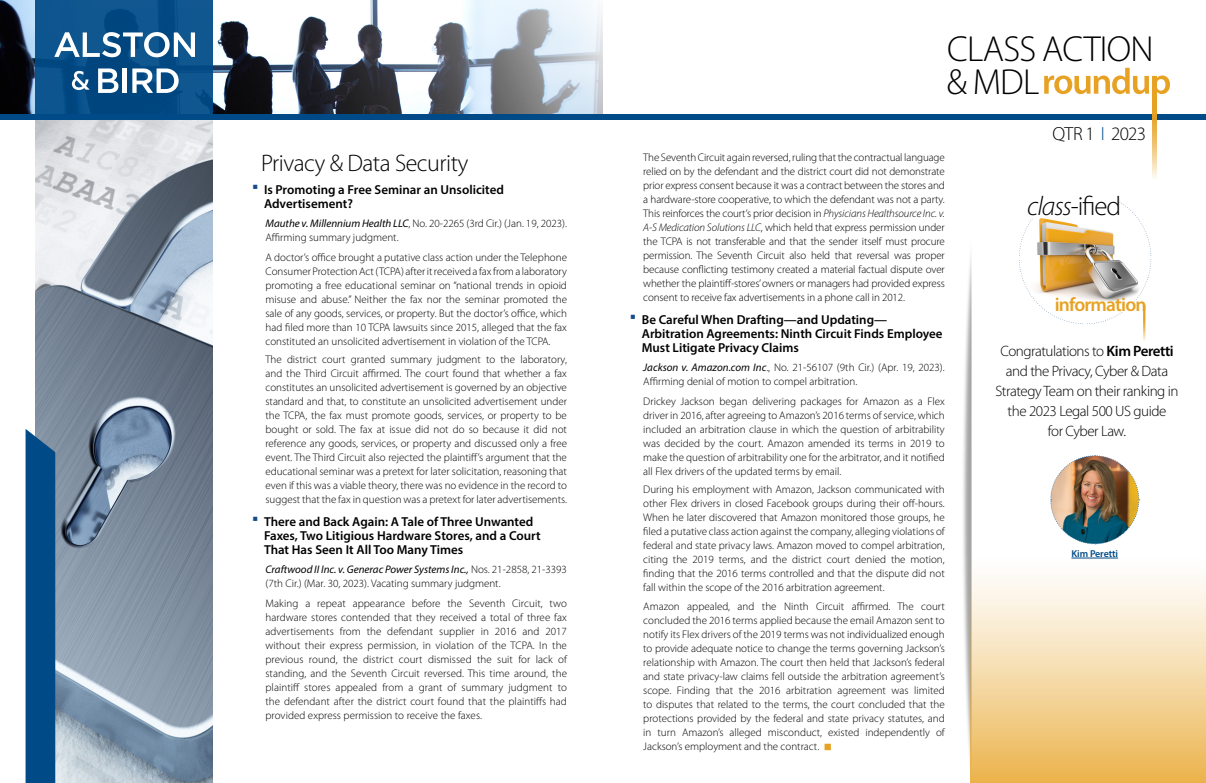
<style>
.page{position:relative;width:1206px;height:783px;background:#fff}
.page>*{position:absolute;margin:0;border:0;box-sizing:border-box;transform-origin:0 0}
.t1{font:300 36.3px/33.1px "Myriad Pro";letter-spacing:-.02em;color:#000}
.t2{font:300 27px "Myriad Pro";color:#000}
.Heading{font:300 24px "Myriad Pro";letter-spacing:-.02em;color:#000}
.t3{font:600 19.4px "Myriad Pro";letter-spacing:-.04em;color:#e7a223}
.t4{font:300 19px "Myriad Pro";letter-spacing:-.04em;color:#000}
.classified{font:300 15px/20px "Myriad Pro";letter-spacing:-.03em;color:#000;text-align:center}
.t5{font:600 13px/14px "Myriad Pro";color:#000}
.body{font:300 11px/14px "Myriad Pro";color:#000;text-align:justify}
.Case_Name{font:300 11px/14px "Myriad Pro";color:#000}
.photo_name{font:600 10px "Myriad Pro";letter-spacing:-.01em;color:#004b87}
.s1{font-weight:400;font-style:italic}
.s2{color:#004b87}
.s3{font-style:italic}
.s4{color:#e7a223}
.s5{font-weight:600}
</style>
<div class="page">
<img style="left:36px;top:120px;width:177px;height:663px">
<img style="left:0;top:0;width:603px;height:114px">
<div style="left:0;top:114px;width:634px;height:6px;background:#004b87"></div>
<div style="left:630px;top:114px;width:576px;height:6px;background:#004b87"></div>
<div style="left:26px;top:429px;width:29px;height:354px;background:#004b87"></div>
<div style="left:36px;top:0;width:177px;height:119px;background:linear-gradient(to right,#095089,#0c5189)"></div>
<svg style="left:54px;top:32px;width:141px;height:25px"></svg>
<svg style="left:72px;top:71px;width:18px;height:19px"></svg>
<svg style="left:98px;top:69px;width:20px;height:24px"></svg>
<hr style="left:123px;top:69px;width:4px;height:24px;background:#fff">
<svg style="left:132px;top:69px;width:47px;height:24px"></svg>
<svg style="left:1152px;top:101px;width:5px;height:77px"></svg>
<svg style="left:1044px;top:68px;width:126px;height:33px"></svg>
<img style="left:963px;top:255px;width:9px;height:504px">
<svg style="left:970px;top:384px;width:236px;height:399px"></svg>
<hr style="left:1071px;top:558px;width:47px;height:1px;background:#004b87">
<img style="left:1050px;top:455px;width:90px;height:90px">
<svg style="left:1019px;top:202px;width:132px;height:139px"></svg>
<p class="Heading" style="left:261px;top:149px;width:209px">Privacy &amp; Data Security</p>
<p class="t5" style="left:264px;top:182px;width:241px">Is Promoting a Free Seminar an Unsolicited<br>Advertisement?</p>
<p class="Case_Name" style="left:266px;top:216px;width:303px"><span class="s1">Mauthe v. Millennium Health LLC</span>, No. 20-2265 (3rd Cir.) (Jan. 19, 2023).<br>Affirming summary judgment.</p>
<p class="body" style="left:266px;top:250px;width:303px">A doctor’s office brought a putative class action under the Telephone Consumer Protection Act (TCPA) after it received a fax from a laboratory promoting a free educational seminar on “national trends in opioid misuse and abuse.” Neither the fax nor the seminar promoted the sale of any goods, services, or property. But the doctor’s office, which had filed more than 10 TCPA lawsuits since 2015, alleged that the fax constituted an unsolicited advertisement in violation of the TCPA.</p>
<p class="body" style="left:266px;top:352px;width:303px">The district court granted summary judgment to the laboratory, and the Third Circuit affirmed. The court found that whether a fax constitutes an unsolicited advertisement is governed by an objective standard and that, to constitute an unsolicited advertisement under the TCPA, the fax must promote goods, services, or property to be bought or sold. The fax at issue did not do so because it did not reference any goods, services, or property and discussed only a free event. The Third Circuit also rejected the plaintiff’s argument that the educational seminar was a pretext for later solicitation, reasoning that even if this was a viable theory, there was no evidence in the record to suggest that the fax in question was a pretext for later advertisements.</p>
<p class="t5" style="left:264px;top:514px;width:278px">There and Back Again: A Tale of Three Unwanted<br>Faxes, Two Litigious Hardware Stores, and a Court<br>That Has Seen It All Too Many Times</p>
<p class="Case_Name" style="left:266px;top:562px;width:303px"><span class="s1">Craftwood II Inc. v. Generac Power Systems Inc.,</span> Nos. 21-2858, 21-3393 (7th Cir.) (Mar. 30, 2023). Vacating summary judgment.</p>
<p class="body" style="left:266px;top:596px;width:303px">Making a repeat appearance before the Seventh Circuit, two hardware stores contended that they received a total of three fax advertisements from the defendant supplier in 2016 and 2017 without their express permission, in violation of the TCPA. In the previous round, the district court dismissed the suit for lack of standing, and the Seventh Circuit reversed. This time around, the plaintiff stores appealed from a grant of summary judgment to the defendant after the district court found that the plaintiffs had provided express permission to receive the faxes.</p>
<h1 class="t1" style="left:947px;top:32px;width:208px">CLASS ACTION &amp; MDL</h1>
<h3 class="t4" style="left:1053px;top:122px;width:95px">QTR 1 <span class="s2">I</span> 2023</h3>
<p class="body" style="left:643px;top:150px;width:303px">The Seventh Circuit again reversed, ruling that the contractual language relied on by the defendant and the district court did not demonstrate prior express consent because it was a contract between the stores and a hardware-store cooperative, to which the defendant was not a party.<br>This reinforces the court’s prior decision in <span class="s3">Physicians Healthsource Inc. v.<br>A-S Medication Solutions LLC</span>, which held that express permission under the TCPA is not transferable and that the sender itself must procure permission. The Seventh Circuit also held that reversal was proper because conflicting testimony created a material factual dispute over whether the plaintiff-stores’ owners or managers had provided express consent to receive fax advertisements in a phone call in 2012.</p>
<p class="t5" style="left:642px;top:313px;width:302px">Be Careful When Drafting—and Updating—<br>Arbitration Agreements: Ninth Circuit Finds Employee<br>Must Litigate Privacy Claims</p>
<p class="Case_Name" style="left:643px;top:360px;width:303px"><span class="s1">Jackson v. Amazon.com Inc</span>., No. 21-56107 (9th Cir.) (Apr. 19, 2023).<br>Affirming denial of motion to compel arbitration.</p>
<p class="body" style="left:643px;top:394px;width:303px">Drickey Jackson began delivering packages for Amazon as a Flex driver in 2016, after agreeing to Amazon’s 2016 terms of service, which included an arbitration clause in which the question of arbitrability was decided by the court. Amazon amended its terms in 2019 to make the question of arbitrability one for the arbitrator, and it notified all Flex drivers of the updated terms by email.</p>
<p class="body" style="left:643px;top:482px;width:303px">During his employment with Amazon, Jackson communicated with other Flex drivers in closed Facebook groups during their off-hours.<br>When he later discovered that Amazon monitored those groups, he filed a putative class action against the company, alleging violations of federal and state privacy laws. Amazon moved to compel arbitration, citing the 2019 terms, and the district court denied the motion, finding that the 2016 terms controlled and that the dispute did not fall within the scope of the 2016 arbitration agreement.</p>
<p class="body" style="left:643px;top:599px;width:303px">Amazon appealed, and the Ninth Circuit affirmed. The court concluded the 2016 terms applied because the email Amazon sent to notify its Flex drivers of the 2019 terms was not individualized enough to provide adequate notice to change the terms governing Jackson’s relationship with Amazon. The court then held that Jackson’s federal and state privacy-law claims fell outside the arbitration agreement’s scope. Finding that the 2016 arbitration agreement was limited to disputes that related to the terms, the court concluded that the protections provided by the federal and state privacy statutes, and in turn Amazon’s alleged misconduct, existed independently of Jackson’s employment and the contract. <span class="s4">■</span></p>
<p class="t2" style="left:1027px;top:189px;width:95px"><span class="s3">class</span>-ified</p>
<p class="t3" style="left:1055px;top:292px;width:94px">information</p>
<p class="classified" style="left:995px;top:341px;width:185px">Congratulations to <span class="s5">Kim Peretti </span>and the Privacy, Cyber &amp; Data<br>Strategy Team on their ranking in the 2023 Legal 500 US guide<br>for Cyber Law.</p>
<p class="photo_name" style="left:1071px;top:547px;width:48px">Kim Peretti</p>
</div>
